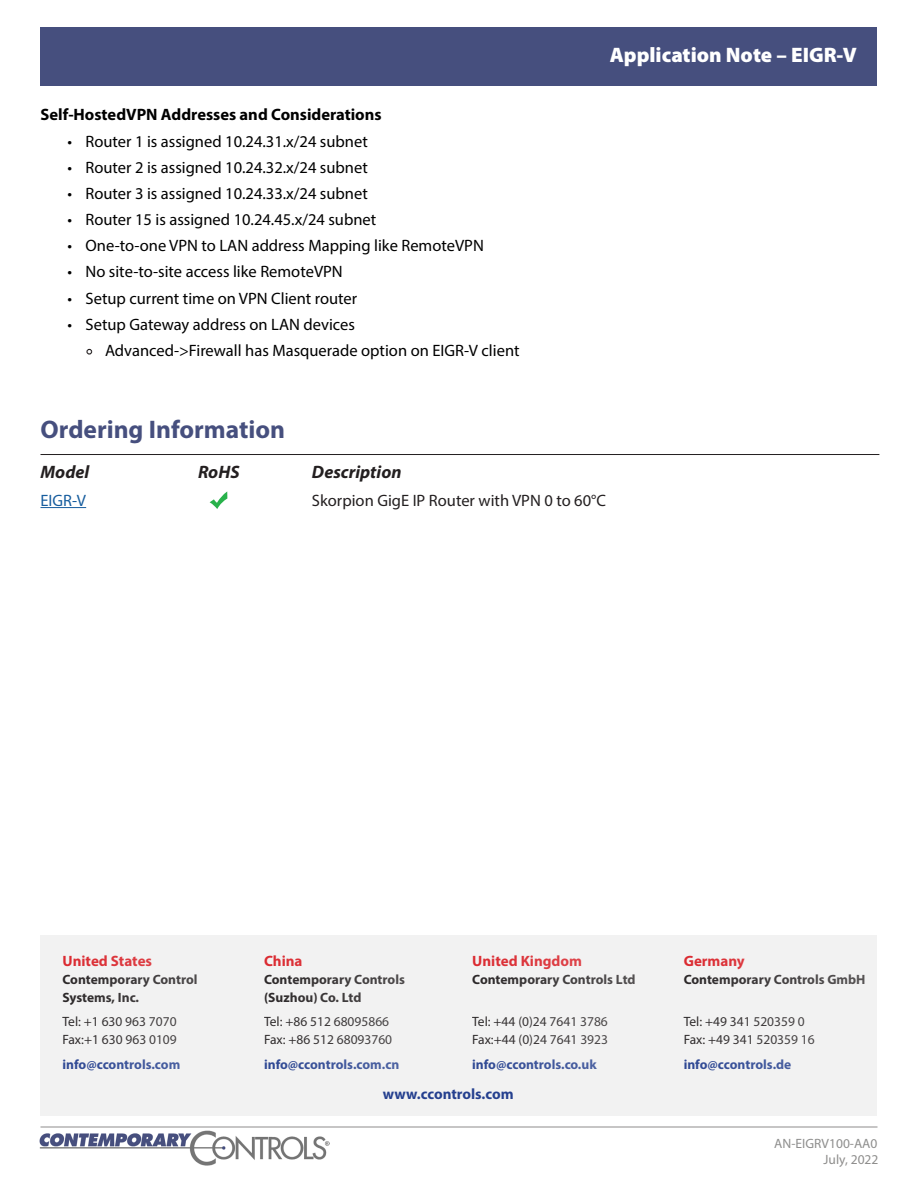
<style>
.page{position:relative;width:918px;height:1188px;background:#fff}
.page>*{position:absolute;margin:0;border:0;box-sizing:border-box;transform-origin:0 0}
.t1{font:700 25.5px "Myriad Pro";color:#464f7e}
.t2{font:900 21px "Myriad Pro";color:#fff}
.t3{font:italic 700 18px "Myriad Pro";color:#231f20}
.Body_Text{font:16.5px "Myriad Pro";color:#000}
.Body_Text-2{font:700 16.5px "Myriad Pro";color:#000}
.t4{font:16.5px "Myriad Pro";color:#231f20}
.t5{font:16.5px "Myriad Pro";color:#175d9e}
.t6{font:700 15px "Myriad Pro";color:#da2128}
.t7{font:700 15px "Myriad Pro";color:#25408f}
.t8{font:13.5px/18px "Myriad Pro";color:#231f20}
.t9{font:700 13.5px/18px "Myriad Pro";color:#231f20}
.t10{font:700 13.5px "Myriad Pro";color:#25408f}
.t11{font:13.5px "Myriad Pro";color:#8e8e8d}
.t12{font:13.5px "Myriad Pro";color:#8e8d8c}
.s1{color:#231f20}
</style>
<div class="page">
<hr style="left:40px;top:1127px;width:838px;height:1px;background:#8e8d8c">
<div style="left:40px;top:27px;width:838px;height:59px;background:#464f7e"></div>
<img style="left:40px;top:1131px;width:290px;height:35px">
<div style="left:40px;top:935px;width:838px;height:181px;background:#f2f2f2"></div>
<hr style="left:40px;top:507px;width:46px;height:1px;background:#175d9e">
<hr style="left:40px;top:454px;width:839px;height:1px;background:#231f20">
<svg style="left:210px;top:491px;width:17px;height:18px"></svg>
<p class="Body_Text-2" style="left:40px;top:104px;width:343px">Self-HostedVPN Addresses and Considerations</p>
<p class="Body_Text" style="left:68px;top:131px;width:302px">• Router 1 is assigned 10.24.31.x/24 subnet</p>
<p class="Body_Text" style="left:68px;top:157px;width:302px">• Router 2 is assigned 10.24.32.x/24 subnet</p>
<p class="Body_Text" style="left:68px;top:183px;width:302px">• Router 3 is assigned 10.24.33.x/24 subnet</p>
<p class="Body_Text" style="left:68px;top:209px;width:310px">• Router 15 is assigned 10.24.45.x/24 subnet</p>
<p class="Body_Text" style="left:68px;top:236px;width:418px">• One-to-one VPN to LAN address Mapping like RemoteVPN</p>
<p class="Body_Text" style="left:68px;top:262px;width:277px">• No site-to-site access like RemoteVPN</p>
<p class="Body_Text" style="left:68px;top:288px;width:291px">• Setup current time on VPN Client router</p>
<p class="Body_Text" style="left:68px;top:314px;width:289px">• Setup Gateway address on LAN devices</p>
<p class="Body_Text" style="left:87px;top:340px;width:434px"><span class="s1">•</span> Advanced-&gt;Firewall has Masquerade option on EIGR-V client</p>
<p class="t1" style="left:40px;top:413px;width:246px">Ordering Information</p>
<p class="t2" style="left:610px;top:41px;width:249px">Application Note – EIGR-V</p>
<p class="t3" style="left:40px;top:460px;width:50px">Model</p>
<p class="t3" style="left:198px;top:460px;width:43px">RoHS</p>
<p class="t3" style="left:312px;top:460px;width:91px">Description</p>
<p class="t5" style="left:40px;top:490px;width:47px">EIGR-V</p>
<p class="t4" style="left:312px;top:490px;width:296px">Skorpion GigE IP Router with VPN 0 to 60°C</p>
<p class="t6" style="left:62px;top:951px;width:91px">United States</p>
<p class="t9" style="left:62px;top:970px;width:137px">Contemporary Control<br>Systems, Inc.</p>
<p class="t8" style="left:62px;top:1013px;width:116px">Tel: +1 630 963 7070<br>Fax:+1 630 963 0109</p>
<p class="t10" style="left:62px;top:1056px;width:119px">info@ccontrols.com</p>
<p class="t6" style="left:264px;top:951px;width:40px">China</p>
<p class="t9" style="left:264px;top:970px;width:142px">Contemporary Controls (Suzhou) Co. Ltd</p>
<p class="t8" style="left:264px;top:1013px;width:130px">Tel: +86 512 68095866<br>Fax: +86 512 68093760</p>
<p class="t10" style="left:264px;top:1056px;width:137px">info@ccontrols.com.cn</p>
<p class="t6" style="left:472px;top:951px;width:111px">United Kingdom</p>
<p class="t9" style="left:472px;top:970px;width:165px">Contemporary Controls Ltd</p>
<p class="t8" style="left:472px;top:1013px;width:137px">Tel: +44 (0)24 7641 3786<br>Fax:+44 (0)24 7641 3923</p>
<p class="t10" style="left:472px;top:1056px;width:126px">info@ccontrols.co.uk</p>
<p class="t7" style="left:383px;top:1085px;width:132px">www.ccontrols.com</p>
<p class="t6" style="left:684px;top:951px;width:63px">Germany</p>
<p class="t9" style="left:684px;top:970px;width:183px">Contemporary Controls GmbH</p>
<p class="t8" style="left:684px;top:1013px;width:133px">Tel: +49 341 520359 0<br>Fax: +49 341 520359 16</p>
<p class="t10" style="left:684px;top:1056px;width:109px">info@ccontrols.de</p>
<p class="t11" style="left:774px;top:1135px;width:105px">AN-EIGRV100-AA0</p>
<p class="t12" style="left:824px;top:1152px;width:56px">July, 2022</p>
</div>
